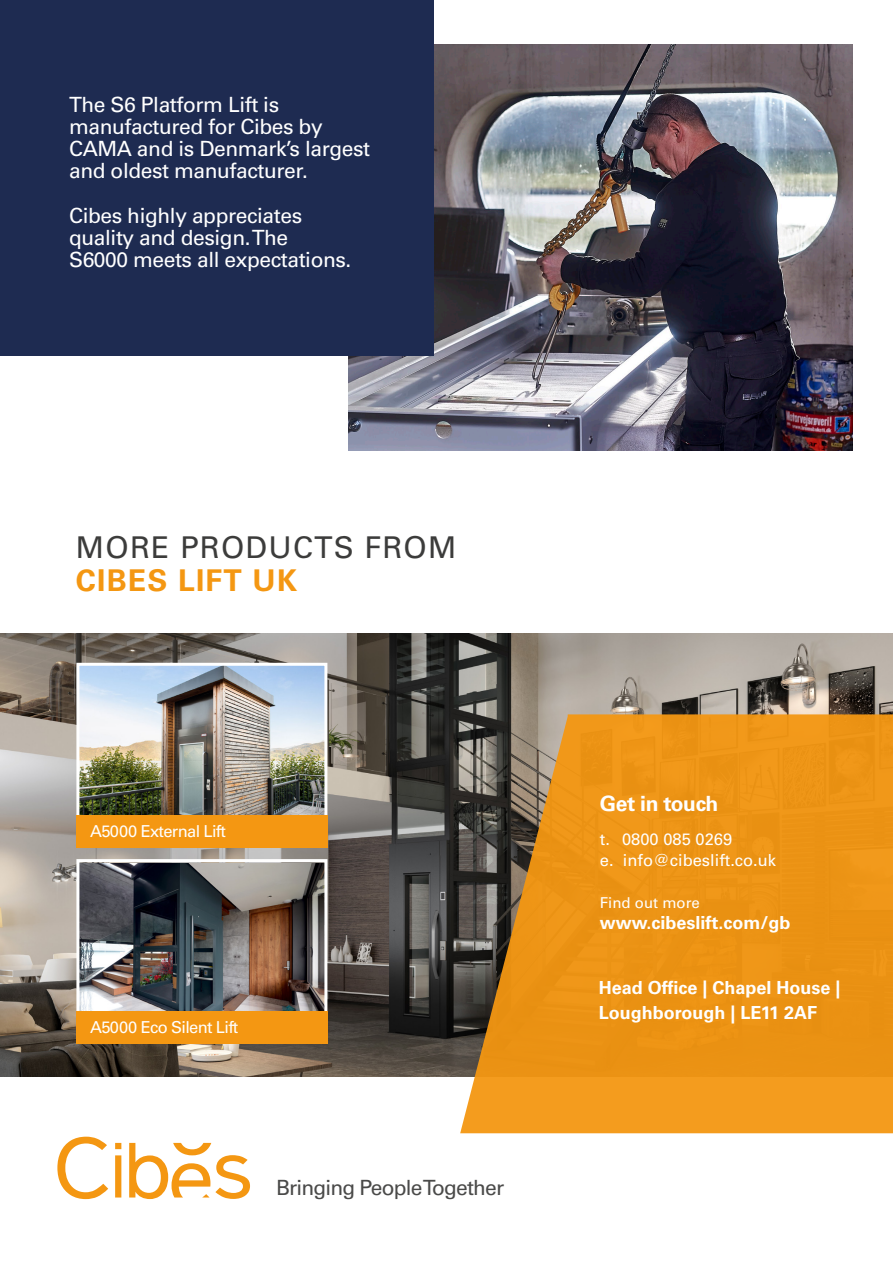
<style>
.page{position:relative;width:893px;height:1263px;background:#fff}
.page>*{position:absolute;margin:0;border:0;box-sizing:border-box;transform-origin:0 0}
.t1{font:30px "Univers LT Std";letter-spacing:.04em;color:#3c3c3b}
.t2{font:700 30px "Univers LT Std";letter-spacing:.04em;color:#f49712}
.t3{font:21px/22.2px "Univers LT Std";letter-spacing:-.02em;color:#fff}
.t4{font:21px "Univers LT Std";letter-spacing:-.04em;color:#4a4a49}
.t5{font:700 21px "Univers LT Std";letter-spacing:-.02em;color:#fff}
.t6{font:700 18px/24.6px "Univers LT Std";color:#fff}
.t7{font:16.5px/21px "Univers LT Std";color:#fff}
.t8{font:16.5px "Univers LT Std";letter-spacing:-.04em;color:#fff}
.t9{font:15px "Univers LT Std";color:#fff}
</style>
<div class="page">
<img style="left:349px;top:45px;width:503px;height:405px">
<div style="left:0;top:0;width:434px;height:355px;background:#1e2b51"></div>
<img style="left:0;top:634px;width:893px;height:442px">
<img style="left:80px;top:667px;width:243px;height:148px">
<div style="left:76px;top:663px;width:251px;height:185px;border:3px solid #fff"></div>
<img style="left:80px;top:863px;width:243px;height:148px">
<div style="left:76px;top:859px;width:251px;height:185px;border:3px solid #fff"></div>
<svg style="left:460px;top:714px;width:433px;height:419px;background:#db8d1e"></svg>
<svg style="left:115px;top:1143px;width:6px;height:54px"></svg>
<svg style="left:57px;top:1137px;width:51px;height:62px"></svg>
<svg style="left:129px;top:1143px;width:121px;height:56px"></svg>
<div style="left:76px;top:815px;width:251px;height:33px;background:#f49712"></div>
<div style="left:76px;top:1011px;width:251px;height:33px;background:#f49712"></div>
<p class="t3" style="left:69px;top:93px;width:303px">The S6 Platform Lift is manufactured for Cibes by<br>CAMA and is Denmark’s largest and oldest manufacturer.</p>
<p class="t3" style="left:69px;top:204px;width:284px">Cibes highly appreciates quality and design.The<br>S6000 meets all expectations.</p>
<h1 class="t1" style="left:76px;top:529px;width:382px">MORE PRODUCTS FROM</h1>
<h1 class="t2" style="left:76px;top:562px;width:223px">CIBES LIFT UK</h1>
<p class="t8" style="left:90px;top:821px;width:137px">A5000 External Lift</p>
<p class="t8" style="left:90px;top:1017px;width:150px">A5000 Eco Silent Lift</p>
<p class="t4" style="left:276px;top:1175px;width:230px">Bringing People Together</p>
<p class="t5" style="left:600px;top:792px;width:120px">Get in touch</p>
<p class="t7" style="left:600px;top:828px;width:178px">t. 0800 085 0269<br>e. info@cibeslift.co.uk</p>
<p class="t9" style="left:600px;top:894px;width:102px">Find out more</p>
<p class="t6" style="left:600px;top:910px;width:192px">www.cibeslift.com/gb</p>
<p class="t6" style="left:599px;top:975px;width:243px">Head Office | Chapel House |<br>Loughborough | LE11 2AF</p>
</div>
